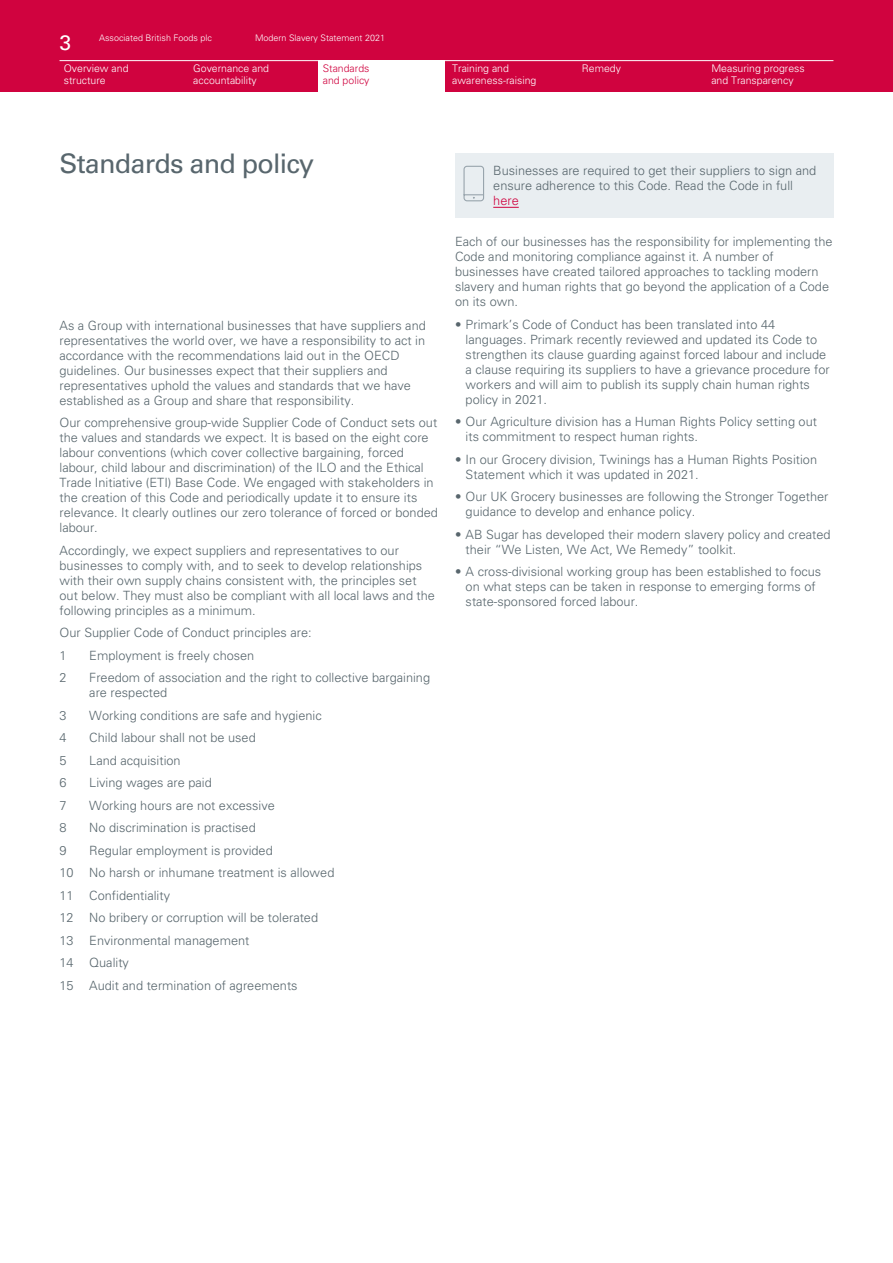
<style>
.page{position:relative;width:893px;height:1263px;background:#fff}
.page>*{position:absolute;margin:0;border:0;box-sizing:border-box;transform-origin:0 0}
.Page_Title{font:27px "Univers LT Std";letter-spacing:-.03em;color:#58666d}
.Running-Footers{font:21px "Univers LT Std";color:#fff}
.Bodytext{font:300 12.75px/15px "Univers LT Std";color:#58666d}
.Running-Footers-2{font:300 10.5px/12px "Univers LT Std";color:#fff}
.Running-Footers-3{font:300 10.5px "Univers LT Std";color:#d0033f}
.Running-Footers-4{font:300 9px "Univers LT Std";color:#fff}
.s1{color:#d0033f}
</style>
<div class="page">
<div style="left:0;top:0;width:893px;height:91px;background:#d0033f"></div>
<div style="left:319px;top:60px;width:126px;height:33px;background:#fff"></div>
<hr style="left:60px;top:60px;width:773px;height:1px;background:#fff">
<div style="left:455px;top:153px;width:378px;height:65px;background:#e9eef1"></div>
<svg style="left:493px;top:207px;width:26px;height:1px"></svg>
<svg style="left:463px;top:166px;width:22px;height:35px"></svg>
<p class="Running-Footers" style="left:60px;top:30px;width:13px">3</p>
<p class="Running-Footers-4" style="left:99px;top:33px;width:115px">Associated British Foods plc</p>
<p class="Running-Footers-4" style="left:255px;top:33px;width:132px">Modern Slavery Statement 2021</p>
<p class="Running-Footers-2" style="left:64px;top:63px;width:66px">Overview and structure</p>
<p class="Running-Footers-2" style="left:452px;top:63px;width:86px">Training and awareness-raising</p>
<p class="Running-Footers-2" style="left:193px;top:63px;width:77px">Governance and accountability</p>
<p class="Running-Footers-3" style="left:323px;top:62px;width:48px">Standards</p>
<p class="Running-Footers-2" style="left:582px;top:63px;width:41px">Remedy</p>
<p class="Running-Footers-3" style="left:323px;top:74px;width:48px">and policy</p>
<p class="Running-Footers-2" style="left:711px;top:63px;width:95px">Measuring progress and Transparency</p>
<p class="Page_Title" style="left:60px;top:147px;width:256px">Standards and policy</p>
<p class="Bodytext" style="left:60px;top:318px;width:368px">As a Group with international businesses that have suppliers and representatives the world over, we have a responsibility to act in accordance with the recommendations laid out in the OECD guidelines. Our businesses expect that their suppliers and representatives uphold the values and standards that we have established as a Group and share that responsibility.</p>
<p class="Bodytext" style="left:60px;top:415px;width:380px">Our comprehensive group-wide Supplier Code of Conduct sets out the values and standards we expect. It is based on the eight core labour conventions (which cover collective bargaining, forced labour, child labour and discrimination) of the ILO and the Ethical Trade Initiative (ETI) Base Code. We engaged with stakeholders in the creation of this Code and periodically update it to ensure its relevance. It clearly outlines our zero tolerance of forced or bonded labour.</p>
<p class="Bodytext" style="left:60px;top:543px;width:377px">Accordingly, we expect suppliers and representatives to our businesses to comply with, and to seek to develop relationships with their own supply chains consistent with, the principles set out below. They must also be compliant with all local laws and the following principles as a minimum.</p>
<p class="Bodytext" style="left:60px;top:625px;width:254px">Our Supplier Code of Conduct principles are:</p>
<p class="Bodytext" style="left:60px;top:648px;width:9px">1</p>
<p class="Bodytext" style="left:89px;top:648px;width:167px">Employment is freely chosen</p>
<p class="Bodytext" style="left:60px;top:670px;width:9px">2</p>
<p class="Bodytext" style="left:89px;top:670px;width:342px">Freedom of association and the right to collective bargaining are respected</p>
<p class="Bodytext" style="left:60px;top:708px;width:9px">3</p>
<p class="Bodytext" style="left:89px;top:708px;width:234px">Working conditions are safe and hygienic</p>
<p class="Bodytext" style="left:60px;top:730px;width:9px">4</p>
<p class="Bodytext" style="left:89px;top:730px;width:168px">Child labour shall not be used</p>
<p class="Bodytext" style="left:60px;top:753px;width:9px">5</p>
<p class="Bodytext" style="left:89px;top:753px;width:93px">Land acquisition</p>
<p class="Bodytext" style="left:60px;top:775px;width:9px">6</p>
<p class="Bodytext" style="left:89px;top:775px;width:124px">Living wages are paid</p>
<p class="Bodytext" style="left:60px;top:798px;width:9px">7</p>
<p class="Bodytext" style="left:89px;top:798px;width:187px">Working hours are not excessive</p>
<p class="Bodytext" style="left:60px;top:820px;width:9px">8</p>
<p class="Bodytext" style="left:89px;top:820px;width:168px">No discrimination is practised</p>
<p class="Bodytext" style="left:60px;top:843px;width:9px">9</p>
<p class="Bodytext" style="left:89px;top:843px;width:185px">Regular employment is provided</p>
<p class="Bodytext" style="left:60px;top:865px;width:276px">10 No harsh or inhumane treatment is allowed</p>
<p class="Bodytext" style="left:60px;top:888px;width:112px">11 Confidentiality</p>
<p class="Bodytext" style="left:60px;top:910px;width:260px">12 No bribery or corruption will be tolerated</p>
<p class="Bodytext" style="left:60px;top:933px;width:191px">13 Environmental management</p>
<p class="Bodytext" style="left:60px;top:955px;width:71px">14 Quality</p>
<p class="Bodytext" style="left:60px;top:978px;width:240px">15 Audit and termination of agreements</p>
<p class="Bodytext" style="left:493px;top:163px;width:325px">Businesses are required to get their suppliers to sign and ensure adherence to this Code. Read the Code in full <span class="s1">here</span></p>
<p class="Bodytext" style="left:455px;top:234px;width:379px">Each of our businesses has the responsibility for implementing the Code and monitoring compliance against it. A number of businesses have created tailored approaches to tackling modern slavery and human rights that go beyond the application of a Code on its own.</p>
<p class="Bodytext" style="left:466px;top:317px;width:366px;text-indent:-11px">• Primark’s Code of Conduct has been translated into 44 languages. Primark recently reviewed and updated its Code to strengthen its clause guarding against forced labour and include a clause requiring its suppliers to have a grievance procedure for workers and will aim to publish its supply chain human rights policy in 2021.</p>
<p class="Bodytext" style="left:466px;top:414px;width:353px;text-indent:-11px">• Our Agriculture division has a Human Rights Policy setting out its commitment to respect human rights.</p>
<p class="Bodytext" style="left:466px;top:452px;width:353px;text-indent:-11px">• In our Grocery division, Twinings has a Human Rights Position<br>Statement which it was updated in 2021.</p>
<p class="Bodytext" style="left:466px;top:489px;width:364px;text-indent:-11px">• Our UK Grocery businesses are following the Stronger Together guidance to develop and enhance policy.</p>
<p class="Bodytext" style="left:466px;top:527px;width:366px;text-indent:-11px">• AB Sugar has developed their modern slavery policy and created their “We Listen, We Act, We Remedy” toolkit.</p>
<p class="Bodytext" style="left:466px;top:564px;width:357px;text-indent:-11px">• A cross-divisional working group has been established to focus on what steps can be taken in response to emerging forms of state-sponsored forced labour.</p>
</div>
